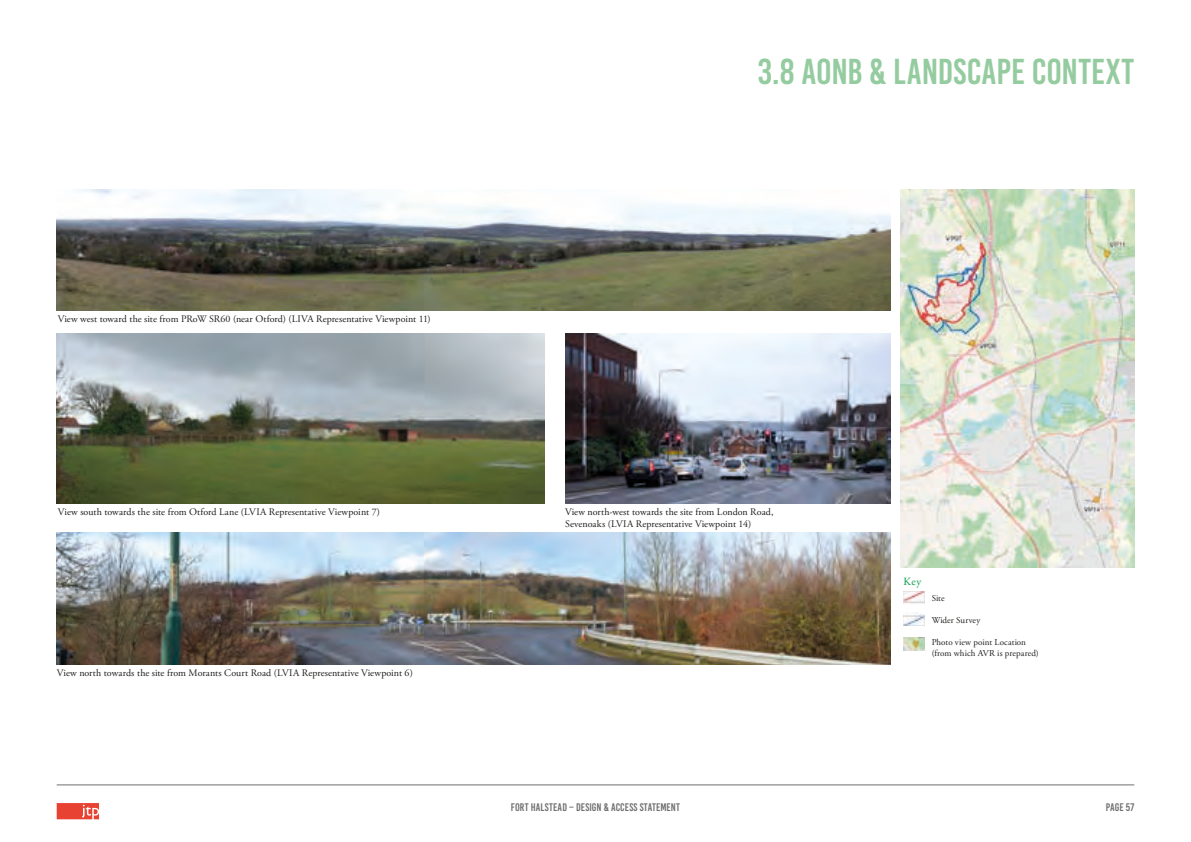
<style>
.page{position:relative;width:1191px;height:842px;background:#fff}
.page>*{position:absolute;margin:0;border:0;box-sizing:border-box;transform-origin:0 0}
.t1{font:36px "Bebas Kai";color:#94cb9f}
.t2{font:11px "Bebas Kai";letter-spacing:.01em;color:#70706f}
.t3{font:11px "Adobe Garamond Pro";color:#009a47}
.t4{font:10px/12px "Adobe Garamond Pro";letter-spacing:.005em;color:#1d1d1b}
.t5{font:9px/11px "Adobe Garamond Pro";letter-spacing:.005em;color:#1d1d1b}
</style>
<div class="page">
<hr style="left:57px;top:785px;width:1077px;height:1px;background:#70706f">
<svg style="left:57px;top:803px;width:42px;height:16px"></svg>
<img style="left:57px;top:190px;width:833px;height:120px">
<img style="left:565px;top:334px;width:325px;height:170px">
<img style="left:57px;top:533px;width:833px;height:131px">
<img style="left:57px;top:334px;width:487px;height:169px">
<img style="left:900px;top:190px;width:234px;height:377px">
<img style="left:904px;top:592px;width:20px;height:12px">
<img style="left:904px;top:613px;width:20px;height:12px">
<img style="left:904px;top:637px;width:20px;height:13px">
<p class="t4" style="left:58px;top:314px;width:374px">View west toward the site from PRoW SR60 (near Otford) (LIVA Representative Viewpoint 11)</p>
<h1 class="t1" style="left:757px;top:52px;width:378px">3.8 AONB &amp; LANDSCAPE CONTEXT</h1>
<p class="t4" style="left:58px;top:506px;width:323px">View south towards the site from Otford Lane (LVIA Representative Viewpoint 7)</p>
<p class="t4" style="left:565px;top:506px;width:210px">View north-west towards the site from London Road,<br>Sevenoaks (LVIA Representative Viewpoint 14)</p>
<p class="t4" style="left:57px;top:667px;width:358px">View north towards the site from Morants Court Road (LVIA Representative Viewpoint 6)</p>
<p class="t3" style="left:903px;top:575px;width:19px">Key</p>
<p class="t5" style="left:931px;top:593px;width:14px">Site</p>
<p class="t5" style="left:931px;top:615px;width:50px">Wider Survey</p>
<p class="t5" style="left:931px;top:637px;width:109px">Photo view point Location (from which AVR is prepared)</p>
<p class="t2" style="left:511px;top:801px;width:171px">FORT HALSTEAD – DESIGN &amp; ACCESS STATEMENT</p>
<p class="t2" style="left:1105px;top:801px;width:30px">PAGE 57</p>
</div>
